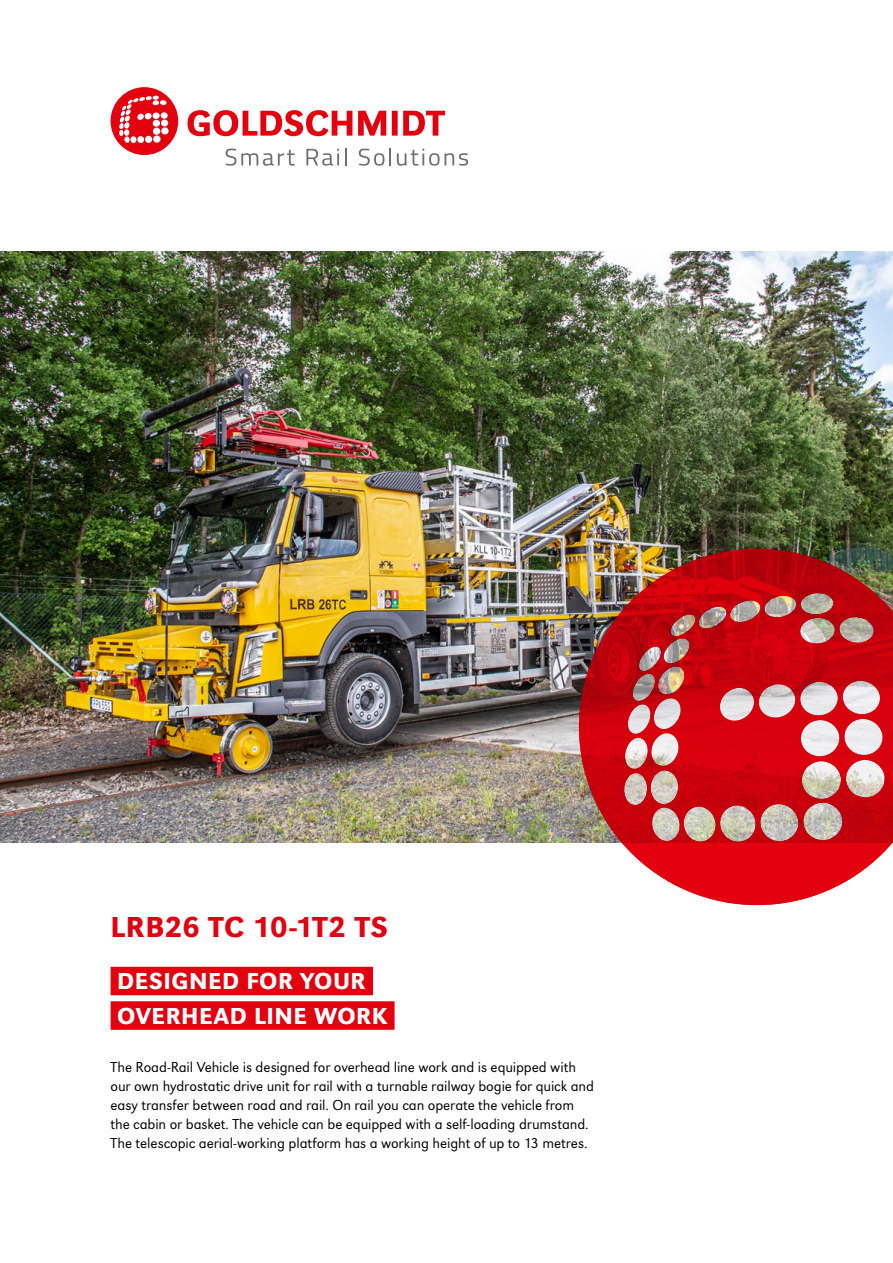
<style>
.page{position:relative;width:893px;height:1263px;background:#fff}
.page>*{position:absolute;margin:0;border:0;box-sizing:border-box;transform-origin:0 0}
.t1{font:500 30px "URW Grotesk";letter-spacing:.015em;color:#e3000f}
.t2{font:500 24px/34.5px "URW Grotesk";letter-spacing:.02em;color:#fff}
.t3{font:300 15px/19.2px "URW Grotesk";letter-spacing:-.005em;color:#000}
</style>
<div class="page">
<img style="left:0;top:252px;width:893px;height:590px">
<img style="left:579px;top:549px;width:314px;height:356px">
<svg style="left:111px;top:87px;width:67px;height:68px"></svg>
<svg style="left:187px;top:110px;width:258px;height:26px"></svg>
<svg style="left:226px;top:149px;width:69px;height:17px"></svg>
<svg style="left:306px;top:149px;width:33px;height:17px"></svg>
<svg style="left:345px;top:148px;width:1px;height:17px"></svg>
<svg style="left:359px;top:149px;width:25px;height:17px"></svg>
<svg style="left:390px;top:148px;width:1px;height:17px"></svg>
<svg style="left:397px;top:149px;width:71px;height:17px"></svg>
<div style="left:111px;top:967px;width:262px;height:28px;background:#e3000f"></div>
<div style="left:111px;top:1001px;width:284px;height:29px;background:#e3000f"></div>
<h1 class="t1" style="left:111px;top:909px;width:279px">LRB26 TC 10-1T2 TS</h1>
<h2 class="t2" style="left:117px;top:964px;width:272px">DESIGNED FOR YOUR<br>OVERHEAD LINE WORK</h2>
<p class="t3" style="left:111px;top:1057px;width:485px">The Road-Rail Vehicle is designed for overhead line work and is equipped with our own hydrostatic drive unit for rail with a turnable railway bogie for quick and easy transfer between road and rail. On rail you can operate the vehicle from the cabin or basket. The vehicle can be equipped with a self-loading drumstand.<br>The telescopic aerial-working platform has a working height of up to 13 metres.</p>
</div>
